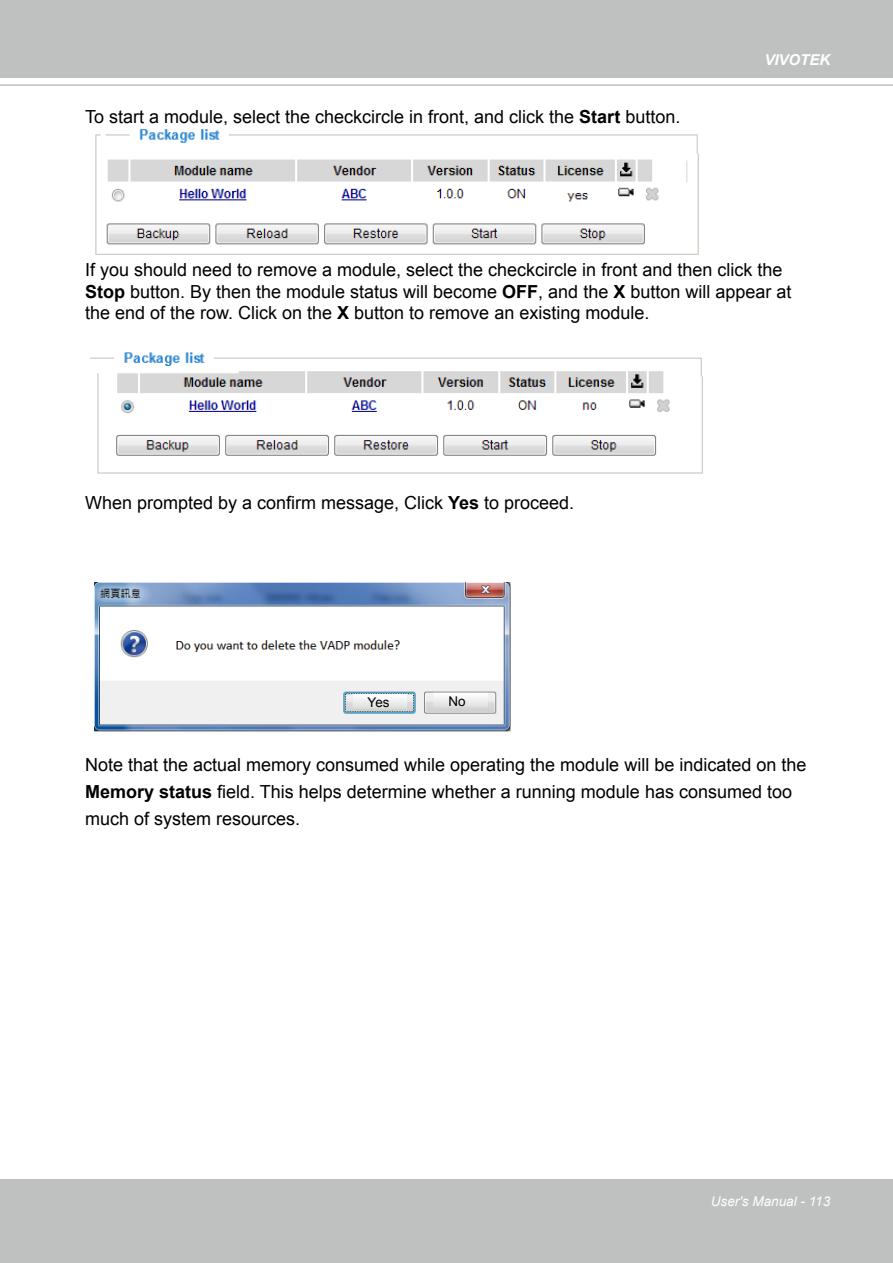
<style>
.page{position:relative;width:893px;height:1263px;background:#fff}
.page>*{position:absolute;margin:0;border:0;box-sizing:border-box;transform-origin:0 0}
.t1{font:18px/21.6px "Arial";color:#000}
.t2{font:italic 700 15px "Arial";color:#fff}
.t3{font:italic 13.5px "Arial";color:#fff}
.t4{font:13.35px "Arial";color:#000}
.s1{font-weight:700}
</style>
<div class="page">
<div style="left:0;top:0;width:893px;height:77px;background:#bfc0c0"></div>
<div style="left:0;top:1179px;width:893px;height:84px;background:#bfc0c0"></div>
<hr style="left:0;top:85px;width:893px;height:1px;background:#9fa0a0">
<img style="left:95px;top:129px;width:604px;height:126px">
<img style="left:90px;top:352px;width:613px;height:122px">
<img style="left:95px;top:582px;width:416px;height:150px">
<svg style="left:353px;top:694px;width:54px;height:14px"></svg>
<svg style="left:434px;top:693px;width:54px;height:14px"></svg>
<p class="t1" style="left:85px;top:106px;width:597px">To start a module, select the checkcircle in front, and click the <span class="s1">Start</span> button.</p>
<p class="t2" style="left:764px;top:49px;width:67px">VIVOTEK</p>
<p class="t1" style="left:85px;top:259px;width:708px">If you should need to remove a module, select the checkcircle in front and then click the<br><span class="s1">Stop</span> button. By then the module status will become <span class="s1">OFF</span>, and the <span class="s1">X</span> button will appear at the end of the row. Click on the <span class="s1">X</span> button to remove an existing module.</p>
<p class="t1" style="left:85px;top:492px;width:491px">When prompted by a confirm message, Click <span class="s1">Yes</span> to proceed.</p>
<p class="t4" style="left:368px;top:693px;width:23px">Yes</p>
<p class="t4" style="left:448px;top:692px;width:19px">No</p>
<p class="t1" style="left:85px;top:752px;width:723px;line-height:27px">Note that the actual memory consumed while operating the module will be indicated on the<br><span class="s1">Memory status</span> field. This helps determine whether a running module has consumed too much of system resources.</p>
<p class="t3" style="left:711px;top:1193px;width:121px">User's Manual - 113</p>
</div>
